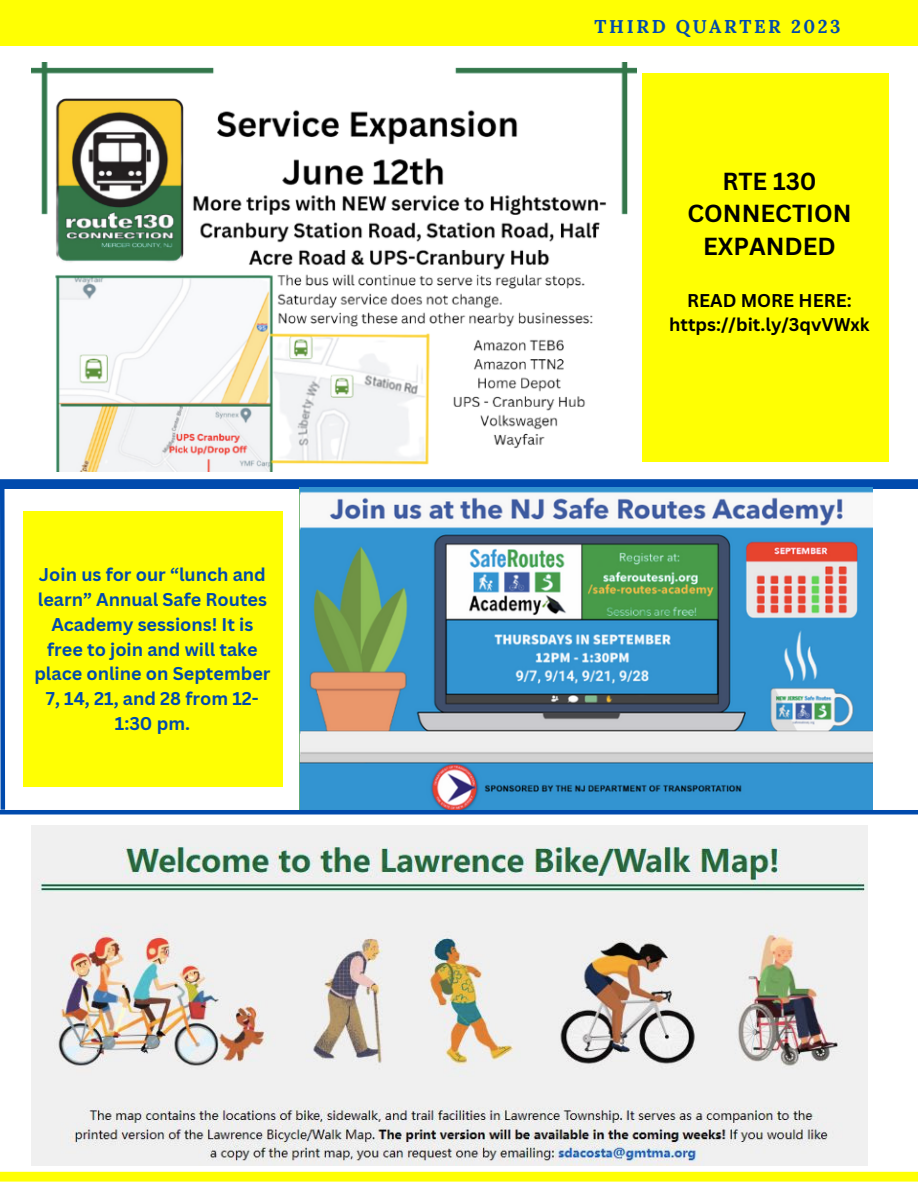
<style>
.page{position:relative;width:918px;height:1188px;background:#fff}
.page>*{position:absolute;margin:0;border:0;box-sizing:border-box;transform-origin:0 0}
.t1{font:700 24px/32.7px "Canva Sans";color:#000;text-align:center}
.t2{font:700 18.45px "Lora";letter-spacing:.14em;color:#004aad}
.t3{font:700 18px/24.8px "Canva Sans";color:#004aad;text-align:center}
.t4{font:700 18px "Canva Sans";color:#000}
</style>
<div class="page">
<div style="left:0;top:0;width:918px;height:45px;background:#ffff03"></div>
<svg style="left:0;top:1172px;width:918px;height:10px;background:#ffff0c"></svg>
<img style="left:32px;top:62px;width:604px;height:410px">
<div style="left:642px;top:73px;width:246px;height:389px;background:#ffff03"></div>
<img style="left:32px;top:826px;width:836px;height:339px">
<svg style="left:0;top:479px;width:918px;height:331px"></svg>
<hr style="left:0;top:810px;width:918px;height:4px;background:#004aad">
<p class="t3" style="left:34px;top:562px;width:238px">Join us for our “lunch and learn” Annual Safe Routes<br>Academy sessions! It is free to join and will take place online on September<br>7, 14, 21, and 28 from 12-<br>1:30 pm.</p>
<p class="t2" style="left:595px;top:14px;width:248px">THIRD QUARTER 2023</p>
<p class="t1" style="left:687px;top:164px;width:166px">RTE 130<br>CONNECTION<br>EXPANDED</p>
<p class="t4" style="left:687px;top:288px;width:166px">READ MORE HERE:</p>
<p class="t4" style="left:669px;top:312px;width:202px">https://bit.ly/3qvVWxk</p>
</div>
